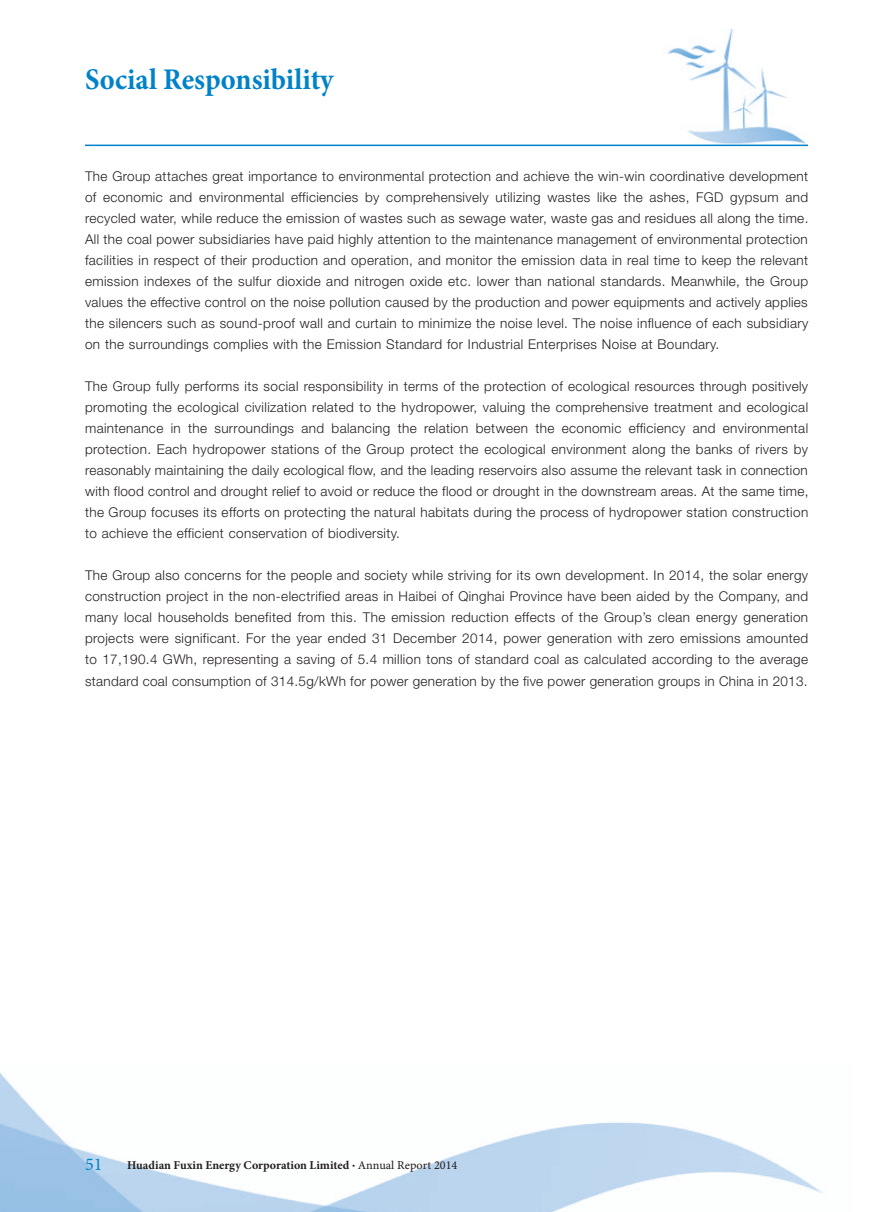
<style>
.page{position:relative;width:893px;height:1212px;background:#fff}
.page>*{position:absolute;margin:0;border:0;box-sizing:border-box;transform-origin:0 0}
.t1{font:700 30px "Minion Pro";color:#0082c8;scale:.95 1}
.t2{font:18px "Minion Pro Capt";color:#0082c8}
.t3{font:300 13.5px/21px "Helvetica Neue LT Std";letter-spacing:.03em;color:#231f20;text-align:justify}
.t4{font:700 12px "Minion Pro";color:#231f20}
.s1{font-family:"Minion Pro Capt";font-weight:400}
</style>
<div class="page">
<img style="left:0;top:1072px;width:823px;height:140px">
<img style="left:637px;top:29px;width:171px;height:118px">
<hr style="left:85px;top:145px;width:723px;height:1px;background:#0082c8">
<h1 class="t1" style="left:85px;top:58px;width:263px">Social Responsibility</h1>
<p class="t3" style="left:85px;top:166px;width:725px">The Group attaches great importance to environmental protection and achieve the win-win coordinative development of economic and environmental efficiencies by comprehensively utilizing wastes like the ashes, FGD gypsum and recycled water, while reduce the emission of wastes such as sewage water, waste gas and residues all along the time.<br>All the coal power subsidiaries have paid highly attention to the maintenance management of environmental protection facilities in respect of their production and operation, and monitor the emission data in real time to keep the relevant emission indexes of the sulfur dioxide and nitrogen oxide etc. lower than national standards. Meanwhile, the Group values the effective control on the noise pollution caused by the production and power equipments and actively applies the silencers such as sound-proof wall and curtain to minimize the noise level. The noise influence of each subsidiary on the surroundings complies with the Emission Standard for Industrial Enterprises Noise at Boundary.</p>
<p class="t3" style="left:85px;top:376px;width:725px">The Group fully performs its social responsibility in terms of the protection of ecological resources through positively promoting the ecological civilization related to the hydropower, valuing the comprehensive treatment and ecological maintenance in the surroundings and balancing the relation between the economic efficiency and environmental protection. Each hydropower stations of the Group protect the ecological environment along the banks of rivers by reasonably maintaining the daily ecological flow, and the leading reservoirs also assume the relevant task in connection with flood control and drought relief to avoid or reduce the flood or drought in the downstream areas. At the same time, the Group focuses its efforts on protecting the natural habitats during the process of hydropower station construction to achieve the efficient conservation of biodiversity.</p>
<p class="t3" style="left:85px;top:565px;width:725px">The Group also concerns for the people and society while striving for its own development. In 2014, the solar energy construction project in the non-electrified areas in Haibei of Qinghai Province have been aided by the Company, and many local households benefited from this. The emission reduction effects of the Group’s clean energy generation projects were significant. For the year ended 31 December 2014, power generation with zero emissions amounted to 17,190.4 GWh, representing a saving of 5.4 million tons of standard coal as calculated according to the average standard coal consumption of 314.5g/kWh for power generation by the five power generation groups in China in 2013.</p>
<h2 class="t2" style="left:85px;top:1153px;width:19px">51</h2>
<p class="t4" style="left:127px;top:1157px;width:332px">Huadian Fuxin Energy Corporation Limited · <span class="s1">Annual Report 2014</span></p>
</div>
